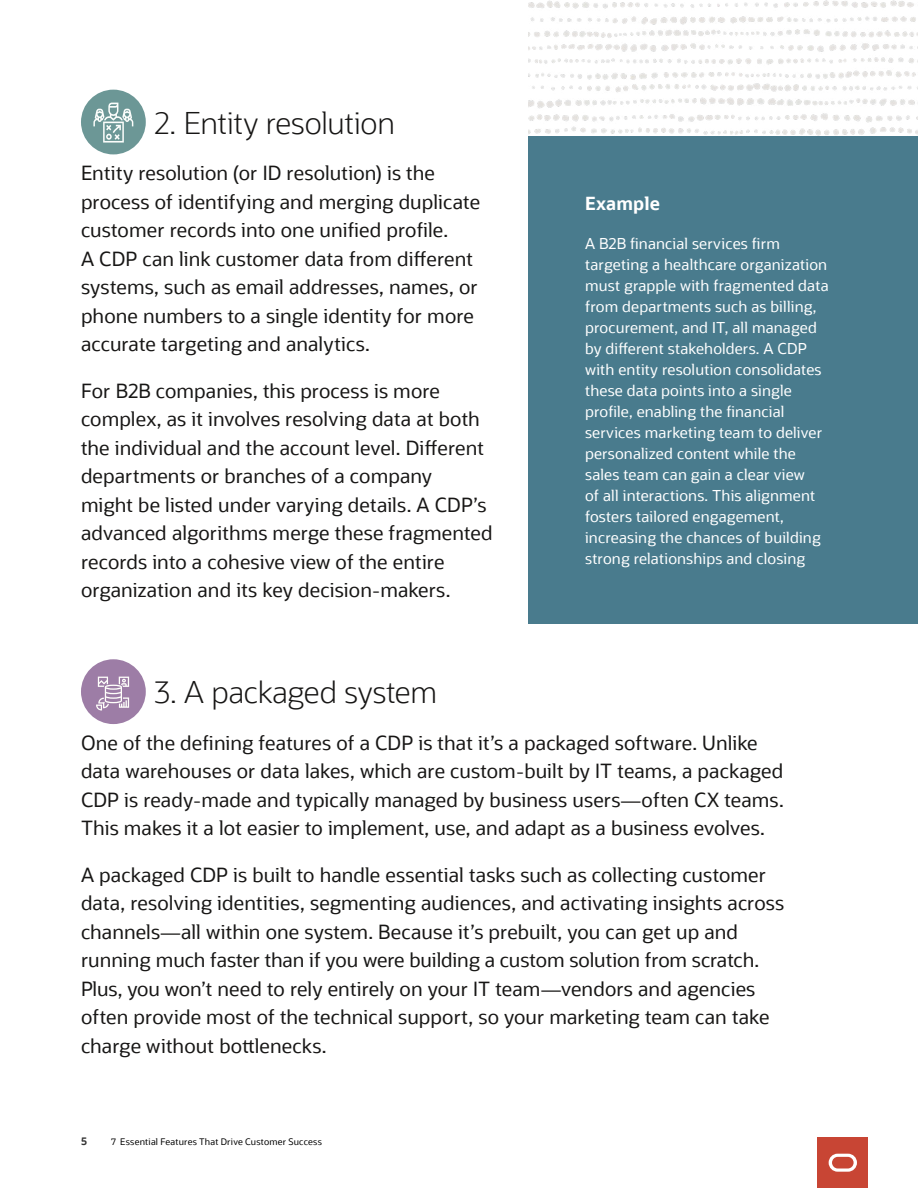
<style>
.page{position:relative;width:918px;height:1188px;background:#fff}
.page>*{position:absolute;margin:0;border:0;box-sizing:border-box;transform-origin:0 0}
.t1{font:300 30px "Oracle Sans";letter-spacing:-.01em;color:#171615}
.t2{font:19.5px/28.5px "Oracle Sans";letter-spacing:.005em;color:#171615}
.t3{font:700 18px "Oracle Sans";letter-spacing:.01em;color:#fff}
.t4{font:15px/21px "Oracle Sans";letter-spacing:.01em;color:#fff}
.t5{font:700 10.5px "Oracle Sans";color:#333}
.t6{font:9px "Oracle Sans";letter-spacing:.025em;color:#000}
</style>
<div class="page">
<div style="left:528px;top:136px;width:390px;height:488px;background:#497b8d"></div>
<img style="left:528px;top:0;width:390px;height:136px">
<div style="left:81px;top:90px;width:65px;height:64px;background:#6c9796;border-radius:50%"></div>
<svg style="left:93px;top:103px;width:40px;height:40px"></svg>
<div style="left:81px;top:659px;width:65px;height:65px;background:#9d7da6;border-radius:50%"></div>
<svg style="left:96px;top:677px;width:33px;height:33px"></svg>
<div style="left:818px;top:1137px;width:50px;height:51px;background:#c84534"></div>
<svg style="left:829px;top:1154px;width:28px;height:18px"></svg>
<h2 class="t1" style="left:154px;top:105px;width:242px">2. Entity resolution</h2>
<p class="t2" style="left:81px;top:159px;width:401px">Entity resolution (or ID resolution) is the process of identifying and merging duplicate</p>
<p class="t2" style="left:81px;top:216px;width:394px">customer records into one unified profile.<br>A CDP can link customer data from different</p>
<p class="t2" style="left:81px;top:273px;width:398px">systems, such as email addresses, names, or phone numbers to a single identity for more</p>
<p class="t2" style="left:81px;top:330px;width:291px">accurate targeting and analytics.</p>
<p class="t2" style="left:81px;top:376px;width:400px">For B2B companies, this process is more complex, as it involves resolving data at both</p>
<p class="t2" style="left:81px;top:433px;width:405px">the individual and the account level. Different</p>
<p class="t2" style="left:81px;top:462px;width:352px">departments or branches of a company</p>
<p class="t2" style="left:81px;top:490px;width:407px">might be listed under varying details. A CDP’s</p>
<p class="t2" style="left:81px;top:519px;width:413px">advanced algorithms merge these fragmented records into a cohesive view of the entire</p>
<p class="t2" style="left:81px;top:576px;width:371px">organization and its key decision-makers.</p>
<p class="t3" style="left:585px;top:193px;width:76px">Example</p>
<p class="t4" style="left:585px;top:234px;width:245px">A B2B financial services firm targeting a healthcare organization must grapple with fragmented data from departments such as billing, procurement, and IT, all managed by different stakeholders. A CDP with entity resolution consolidates these data points into a single profile, enabling the financial services marketing team to deliver personalized content while the sales team can gain a clear view<br>of all interactions. This alignment fosters tailored engagement, increasing the chances of building strong relationships and closing</p>
<h1 class="t1" style="left:154px;top:675px;width:284px">3. A packaged system</h1>
<p class="t2" style="left:81px;top:729px;width:704px">One of the defining features of a CDP is that it’s a packaged software. Unlike data warehouses or data lakes, which are custom-built by IT teams, a packaged CDP is ready-made and typically managed by business users—often CX teams.<br>This makes it a lot easier to implement, use, and adapt as a business evolves.</p>
<p class="t2" style="left:81px;top:861px;width:705px">A packaged CDP is built to handle essential tasks such as collecting customer data, resolving identities, segmenting audiences, and activating insights across channels—all within one system. Because it’s prebuilt, you can get up and running much faster than if you were building a custom solution from scratch.<br>Plus, you won’t need to rely entirely on your IT team—vendors and agencies often provide most of the technical support, so your marketing team can take charge without bottlenecks.</p>
<p class="t5" style="left:81px;top:1135px;width:7px">5</p>
<p class="t6" style="left:111px;top:1137px;width:212px">7 Essential Features That Drive Customer Success</p>
</div>
